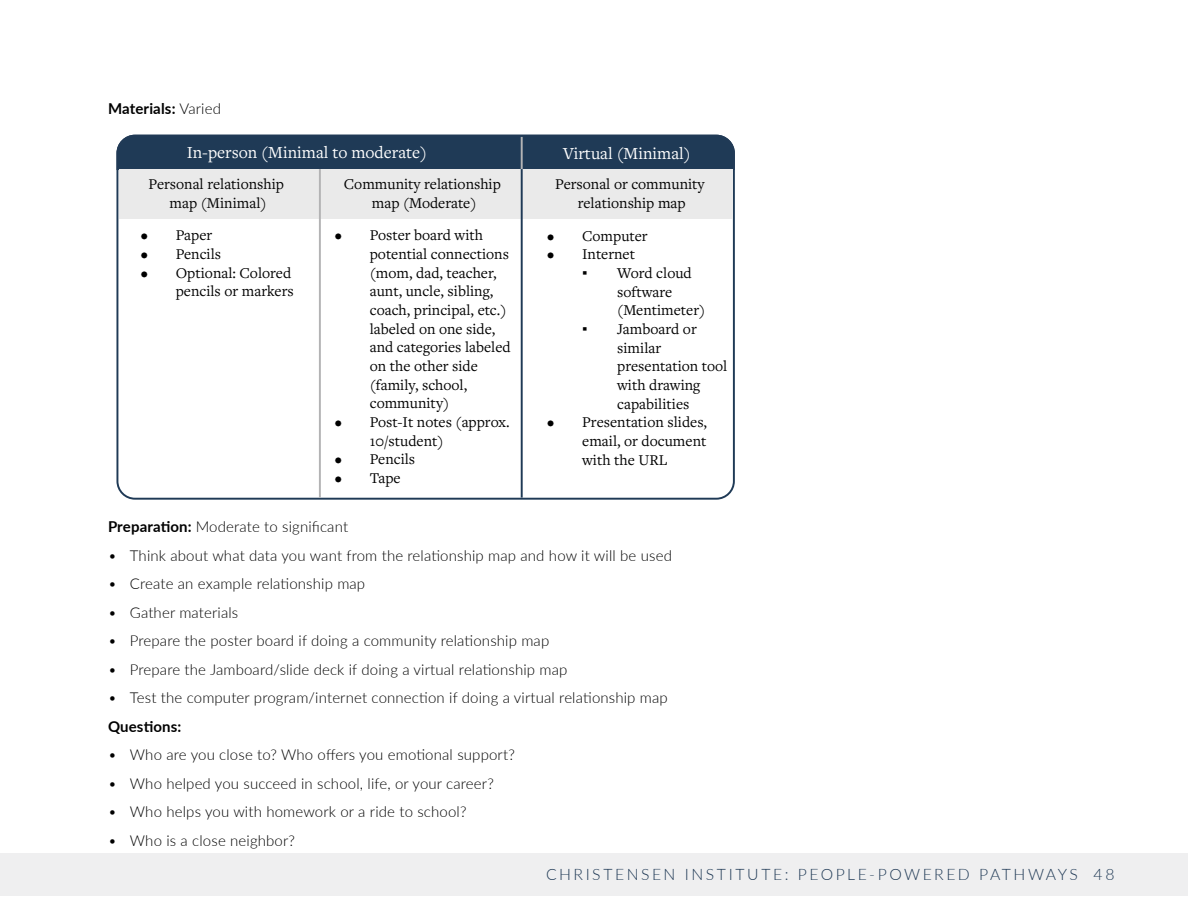
<style>
.page{position:relative;width:1188px;height:918px;background:#fff}
.page>*{position:absolute;margin:0;border:0;box-sizing:border-box;transform-origin:0 0}
.t1{font:17.55px "Freight Text Pro";color:#fff}
.t2{font:300 15.75px "Lato";letter-spacing:.16em;color:#203a56}
.t3{font:15.6px/18.8px "Freight Text Pro";color:#000}
.t4{font:300 15px "Lato";letter-spacing:.01em;color:#000}
.t5{font:700 15px "Lato";letter-spacing:.01em;color:#000}
.s1{font-weight:300}
.s2{font-family:"Times New Roman"}
.s3{font-weight:700}
</style>
<div class="page">
<div style="left:116px;top:134px;width:619px;height:37px;background:#1f3a56"></div>
<hr style="left:521px;top:137px;width:2px;height:53px;background:#b3b3b4">
<div style="left:119px;top:169px;width:614px;height:50px;background:#eaeaea"></div>
<hr style="left:521px;top:169px;width:2px;height:329px;background:#1f3a56">
<hr style="left:319px;top:169px;width:2px;height:329px;background:#b3b3b4">
<div style="left:0;top:853px;width:1188px;height:43px;background:#efeff0"></div>
<p class="t5" style="left:108px;top:97px;width:114px">Materials: <span class="s1">Varied</span></p>
<p class="t1" style="left:187px;top:141px;width:242px">In-person (Minimal to moderate)</p>
<p class="t1" style="left:563px;top:141px;width:129px">Virtual (Minimal)</p>
<p class="t3" style="left:149px;top:174px;width:137px;text-align:center">Personal relationship map (Minimal)</p>
<p class="t3" style="left:344px;top:174px;width:158px;text-align:center">Community relationship map (Moderate)</p>
<p class="t3" style="left:555px;top:174px;width:151px;text-align:center">Personal or community relationship map</p>
<p class="t3" style="left:370px;top:225px;width:142px;text-indent:-35px">• Poster board with potential connections (mom, dad, teacher, aunt, uncle, sibling, coach, principal, etc.) labeled on one side, and categories labeled on the other side (family, school, community)</p>
<p class="t3" style="left:370px;top:412px;width:141px;text-indent:-35px">• Post-It notes (approx.<br>10/student)</p>
<p class="t3" style="left:335px;top:450px;width:82px">• Pencils</p>
<p class="t3" style="left:335px;top:468px;width:67px">• Tape</p>
<p class="t3" style="left:141px;top:225px;width:73px">• Paper</p>
<p class="t3" style="left:141px;top:244px;width:82px">• Pencils</p>
<p class="t3" style="left:141px;top:263px;width:154px;text-align:right">• Optional: Colored pencils or markers</p>
<p class="t3" style="left:547px;top:226px;width:102px">• Computer</p>
<p class="t3" style="left:547px;top:244px;width:89px">• Internet</p>
<p class="t3" style="left:617px;top:263px;width:89px;text-indent:-35px"><span class="s2">▪</span> Word cloud software (Mentimeter)</p>
<p class="t3" style="left:617px;top:319px;width:112px;text-indent:-35px"><span class="s2">▪</span> Jamboard or similar presentation tool with drawing capabilities</p>
<p class="t3" style="left:582px;top:412px;width:126px;text-align:justify;text-indent:-35px">• Presentation slides, email, or document with the URL</p>
<p class="t4" style="left:108px;top:516px;width:242px"><span class="s3">Preparation:</span> Moderate to significant</p>
<p class="t4" style="left:108px;top:545px;width:565px">• Think about what data you want from the relationship map and how it will be used</p>
<p class="t4" style="left:108px;top:573px;width:259px">• Create an example relationship map</p>
<p class="t4" style="left:108px;top:602px;width:132px">• Gather materials</p>
<p class="t4" style="left:108px;top:630px;width:443px">• Prepare the poster board if doing a community relationship map</p>
<p class="t4" style="left:108px;top:659px;width:461px">• Prepare the Jamboard/slide deck if doing a virtual relationship map</p>
<p class="t4" style="left:108px;top:687px;width:561px">• Test the computer program/internet connection if doing a virtual relationship map</p>
<p class="t5" style="left:108px;top:715px;width:75px">Questions:</p>
<p class="t4" style="left:108px;top:744px;width:408px">• Who are you close to? Who offers you emotional support?</p>
<p class="t4" style="left:108px;top:773px;width:387px">• Who helped you succeed in school, life, or your career?</p>
<p class="t4" style="left:108px;top:801px;width:360px">• Who helps you with homework or a ride to school?</p>
<p class="t4" style="left:108px;top:830px;width:189px">• Who is a close neighbor?</p>
<p class="t2" style="left:546px;top:864px;width:570px">CHRISTENSEN INSTITUTE: PEOPLE-POWERED PATHWAYS 48</p>
</div>
